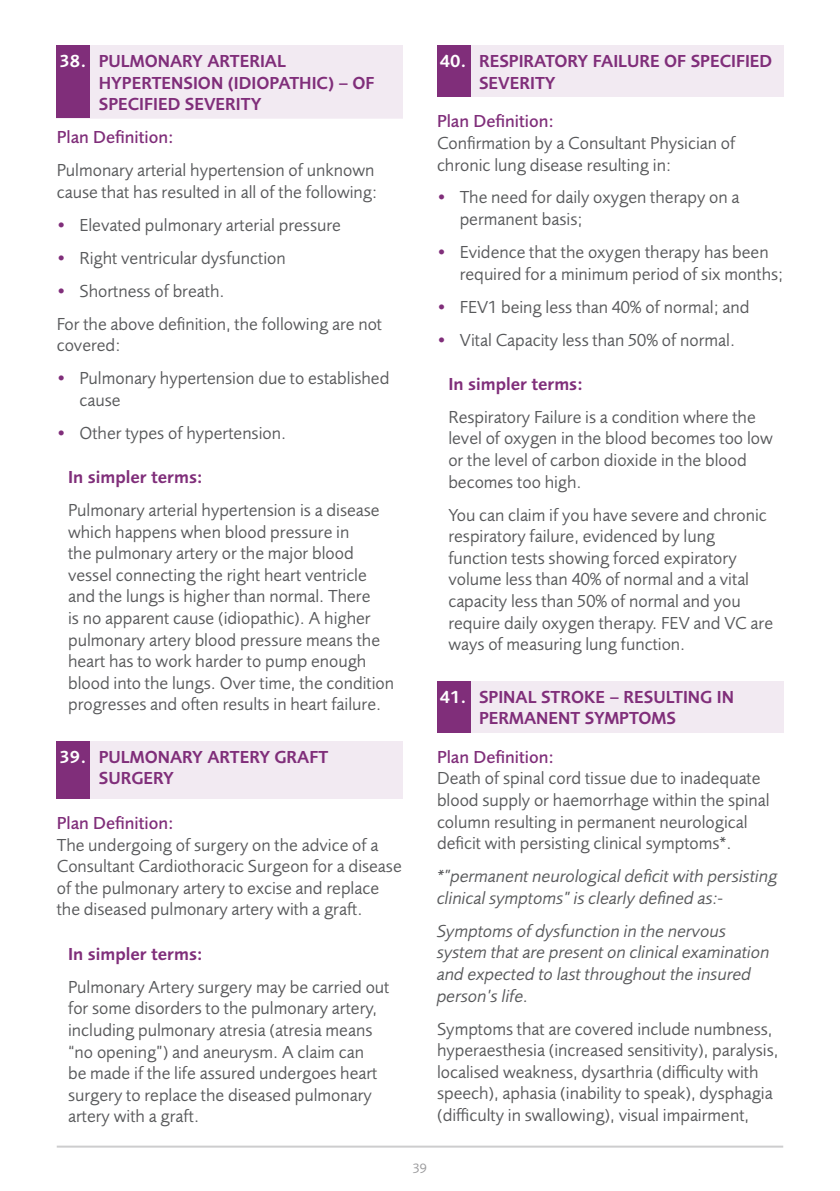
<style>
.page{position:relative;width:840px;height:1191px;background:#fff}
.page>*{position:absolute;margin:0;border:0;box-sizing:border-box;transform-origin:0 0}
.t1{font:18px/21.6px "Foundry Sans";color:#58595b}
.t2{font:italic 18px/21.6px "Foundry Sans";color:#58595b}
.t3{font:600 18px/21.6px "Foundry Sans";color:#802e7a;scale:.96 1}
.t4{font:500 18px "Foundry Sans";color:#802e7a}
.t5{font:600 18px "Foundry Sans";color:#802e7a}
.t6{font:14px "Foundry Sans";color:#9b9b9d}
.s1{color:#fff}
.s2{color:#802e7a}
</style>
<div class="page">
<hr style="left:57px;top:1145px;width:725px;height:2px;background:#cdcdce">
<div style="left:57px;top:45px;width:34px;height:73px;background:#802e7a"></div>
<div style="left:91px;top:45px;width:312px;height:73px;background:#f2eaf2"></div>
<div style="left:57px;top:741px;width:34px;height:57px;background:#802e7a"></div>
<div style="left:91px;top:741px;width:312px;height:57px;background:#f2eaf2"></div>
<div style="left:437px;top:45px;width:34px;height:52px;background:#802e7a"></div>
<div style="left:471px;top:45px;width:311px;height:52px;background:#f2eaf2"></div>
<div style="left:437px;top:681px;width:34px;height:51px;background:#802e7a"></div>
<div style="left:471px;top:681px;width:311px;height:51px;background:#f2eaf2"></div>
<p class="t3" style="left:99px;top:50px;width:288px;text-indent:-39px"><span class="s1">38.</span> PULMONARY ARTERIAL<br>HYPERTENSION (IDIOPATHIC) – OF<br>SPECIFIED SEVERITY</p>
<p class="t4" style="left:57px;top:127px;width:118px">Plan Definition:</p>
<p class="t1" style="left:57px;top:160px;width:322px">Pulmonary arterial hypertension of unknown cause that has resulted in all of the following:</p>
<p class="t1" style="left:57px;top:214px;width:285px"><span class="s2">•</span> Elevated pulmonary arterial pressure</p>
<p class="t1" style="left:57px;top:247px;width:230px"><span class="s2">•</span> Right ventricular dysfunction</p>
<p class="t1" style="left:57px;top:274px;width:327px;line-height:33px"><span class="s2">•</span> Shortness of breath.<br>For the above definition, the following are not</p>
<p class="t1" style="left:57px;top:335px;width:65px">covered:</p>
<p class="t1" style="left:79px;top:368px;width:311px;text-indent:-23px"><span class="s2">•</span> Pulmonary hypertension due to established cause</p>
<p class="t1" style="left:57px;top:422px;width:231px"><span class="s2">•</span> Other types of hypertension.</p>
<p class="t5" style="left:68px;top:467px;width:136px">In simpler terms:</p>
<p class="t1" style="left:68px;top:499px;width:327px">Pulmonary arterial hypertension is a disease which happens when blood pressure in<br>the pulmonary artery or the major blood vessel connecting the right heart ventricle and the lungs is higher than normal. There<br>is no apparent cause (idiopathic). A higher pulmonary artery blood pressure means the heart has to work harder to pump enough blood into the lungs. Over time, the condition progresses and often results in heart failure.</p>
<p class="t3" style="left:99px;top:746px;width:240px;text-indent:-39px"><span class="s1">39.</span> PULMONARY ARTERY GRAFT<br>SURGERY</p>
<p class="t4" style="left:57px;top:813px;width:118px">Plan Definition:</p>
<p class="t1" style="left:57px;top:834px;width:346px">The undergoing of surgery on the advice of a Consultant Cardiothoracic Surgeon for a disease of the pulmonary artery to excise and replace the diseased pulmonary artery with a graft.</p>
<p class="t5" style="left:68px;top:943px;width:136px">In simpler terms:</p>
<p class="t1" style="left:68px;top:976px;width:322px">Pulmonary Artery surgery may be carried out for some disorders to the pulmonary artery, including pulmonary atresia (atresia means “no opening”) and aneurysm. A claim can<br>be made if the life assured undergoes heart surgery to replace the diseased pulmonary artery with a graft.</p>
<p class="t3" style="left:479px;top:50px;width:307px;text-indent:-39px"><span class="s1">40.</span> RESPIRATORY FAILURE OF SPECIFIED<br>SEVERITY</p>
<p class="t4" style="left:437px;top:111px;width:118px">Plan Definition:</p>
<p class="t1" style="left:437px;top:132px;width:300px">Confirmation by a Consultant Physician of chronic lung disease resulting in:</p>
<p class="t1" style="left:459px;top:187px;width:281px;text-indent:-23px"><span class="s2">•</span> The need for daily oxygen therapy on a permanent basis;</p>
<p class="t1" style="left:459px;top:241px;width:325px;text-indent:-23px"><span class="s2">•</span> Evidence that the oxygen therapy has been required for a minimum period of six months;</p>
<p class="t1" style="left:437px;top:296px;width:314px"><span class="s2">•</span> FEV1 being less than 40% of normal; and</p>
<p class="t1" style="left:437px;top:329px;width:299px"><span class="s2">•</span> Vital Capacity less than 50% of normal.</p>
<p class="t5" style="left:448px;top:373px;width:136px">In simpler terms:</p>
<p class="t1" style="left:448px;top:406px;width:326px">Respiratory Failure is a condition where the level of oxygen in the blood becomes too low or the level of carbon dioxide in the blood becomes too high.</p>
<p class="t1" style="left:448px;top:504px;width:326px">You can claim if you have severe and chronic respiratory failure, evidenced by lung function tests showing forced expiratory volume less than 40% of normal and a vital capacity less than 50% of normal and you require daily oxygen therapy. FEV and VC are ways of measuring lung function.</p>
<p class="t3" style="left:479px;top:686px;width:267px;text-indent:-39px"><span class="s1">41.</span> SPINAL STROKE – RESULTING IN<br>PERMANENT SYMPTOMS</p>
<p class="t4" style="left:437px;top:747px;width:118px">Plan Definition:</p>
<p class="t1" style="left:437px;top:768px;width:334px">Death of spinal cord tissue due to inadequate blood supply or haemorrhage within the spinal column resulting in permanent neurological deficit with persisting clinical symptoms*.</p>
<p class="t2" style="left:437px;top:865px;width:342px">*”permanent neurological deficit with persisting clinical symptoms” is clearly defined as:-</p>
<p class="t2" style="left:437px;top:920px;width:334px">Symptoms of dysfunction in the nervous system that are present on clinical examination and expected to last throughout the insured person’s life.</p>
<p class="t1" style="left:437px;top:1018px;width:343px">Symptoms that are covered include numbness, hyperaesthesia (increased sensitivity), paralysis, localised weakness, dysarthria (difficulty with speech), aphasia (inability to speak), dysphagia (difficulty in swallowing), visual impairment,</p>
<p class="t6" style="left:413px;top:1161px;width:16px">39</p>
</div>
